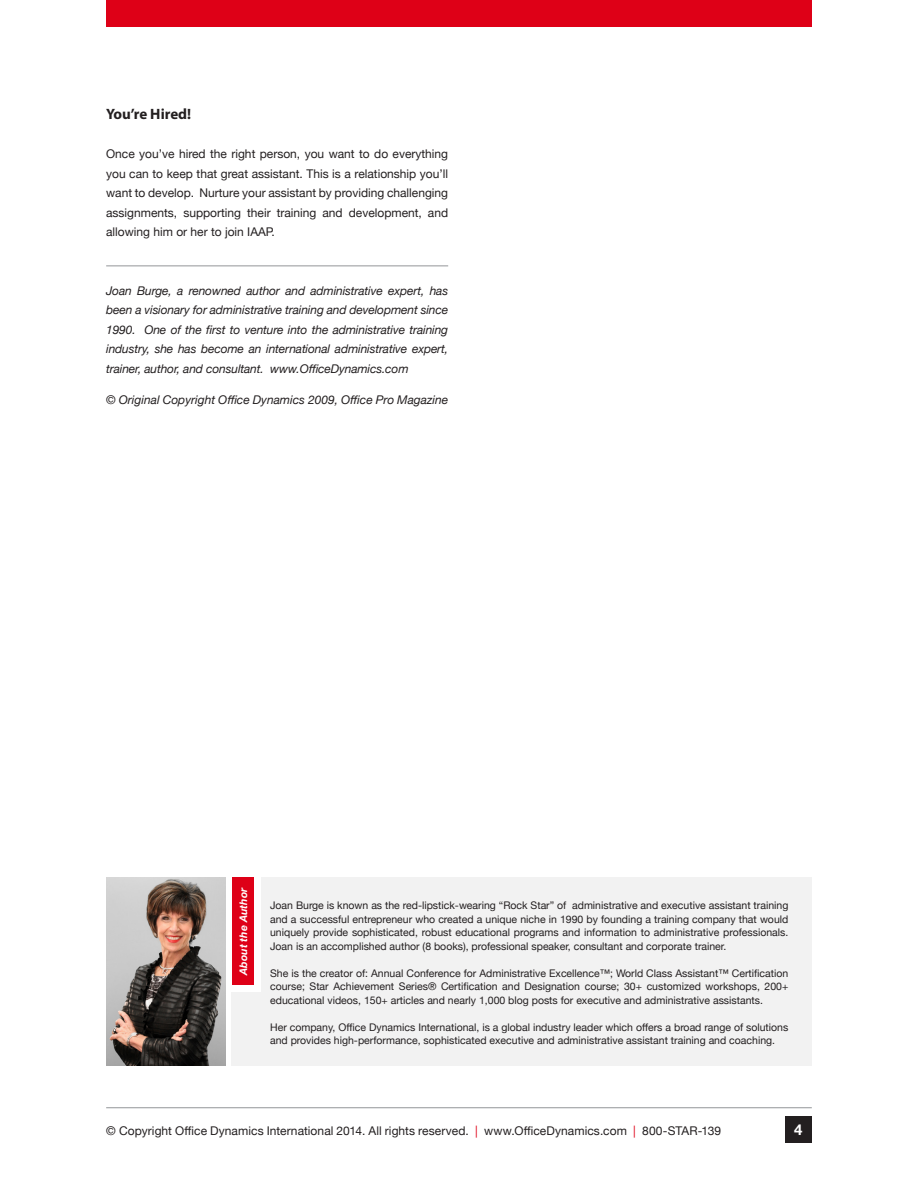
<style>
.page{position:relative;width:918px;height:1188px;background:#fff}
.page>*{position:absolute;margin:0;border:0;box-sizing:border-box;transform-origin:0 0}
.t1{font:700 15px "Myriad Pro";color:#231f20}
.t2{font:700 15px "Helvetica Neue";color:#fff}
.t3{font:12px/19.5px "Helvetica Neue";color:#231f20;text-align:justify}
.t4{font:italic 12px/19.5px "Helvetica Neue";letter-spacing:-.01em;color:#231f20;text-align:justify}
.t5{font:10.5px/13.5px "Helvetica Neue";color:#231f20;text-align:justify}
.t6{font:italic 700 10.5px "Helvetica Neue";letter-spacing:-.01em;color:#fff}
.s1{color:#de0017}
</style>
<div class="page">
<hr style="left:106px;top:1107px;width:706px;height:1px;background:#939598">
<div style="left:785px;top:1116px;width:27px;height:27px;background:#231f20"></div>
<img style="left:106px;top:878px;width:119px;height:188px">
<div style="left:232px;top:878px;width:580px;height:188px;background:#f2f2f2"></div>
<div style="left:228px;top:878px;width:33px;height:114px;background:#fff"></div>
<div style="left:232px;top:878px;width:22px;height:108px;background:#de0017"></div>
<div style="left:106px;top:0;width:706px;height:27px;background:#de0017"></div>
<hr style="left:106px;top:266px;width:342px;height:1px;background:#939598">
<p class="t1" style="left:106px;top:104px;width:87px">You’re Hired!</p>
<p class="t3" style="left:106px;top:145px;width:344px">Once you’ve hired the right person, you want to do everything you can to keep that great assistant. This is a relationship you’ll want to develop. Nurture your assistant by providing challenging assignments, supporting their training and development, and allowing him or her to join IAAP.</p>
<p class="t4" style="left:106px;top:281px;width:344px">Joan Burge, a renowned author and administrative expert, has been a visionary for administrative training and development since 1990. One of the first to venture into the administrative training industry, she has become an international administrative expert, trainer, author, and consultant. www.OfficeDynamics.com</p>
<p class="t4" style="left:106px;top:391px;width:344px">© Original Copyright Office Dynamics 2009, Office Pro Magazine</p>
<p class="t6" style="left:235px;top:975px;width:89px;rotate:-90deg">About the Author</p>
<p class="t5" style="left:270px;top:899px;width:520px">Joan Burge is known as the red-lipstick-wearing “Rock Star” of administrative and executive assistant training and a successful entrepreneur who created a unique niche in 1990 by founding a training company that would uniquely provide sophisticated, robust educational programs and information to administrative professionals.<br>Joan is an accomplished author (8 books), professional speaker, consultant and corporate trainer.</p>
<p class="t5" style="left:270px;top:967px;width:520px">She is the creator of: Annual Conference for Administrative Excellence™; World Class Assistant™ Certification course; Star Achievement Series® Certification and Designation course; 30+ customized workshops, 200+ educational videos, 150+ articles and nearly 1,000 blog posts for executive and administrative assistants.</p>
<p class="t5" style="left:270px;top:1021px;width:520px">Her company, Office Dynamics International, is a global industry leader which offers a broad range of solutions and provides high-performance, sophisticated executive and administrative assistant training and coaching.</p>
<p class="t3" style="left:106px;top:1121px;width:616px">© Copyright Office Dynamics International 2014. All rights reserved. <span class="s1">|</span> www.OfficeDynamics.com <span class="s1">|</span> 800-STAR-139</p>
<h1 class="t2" style="left:794px;top:1118px;width:10px">4</h1>
</div>
